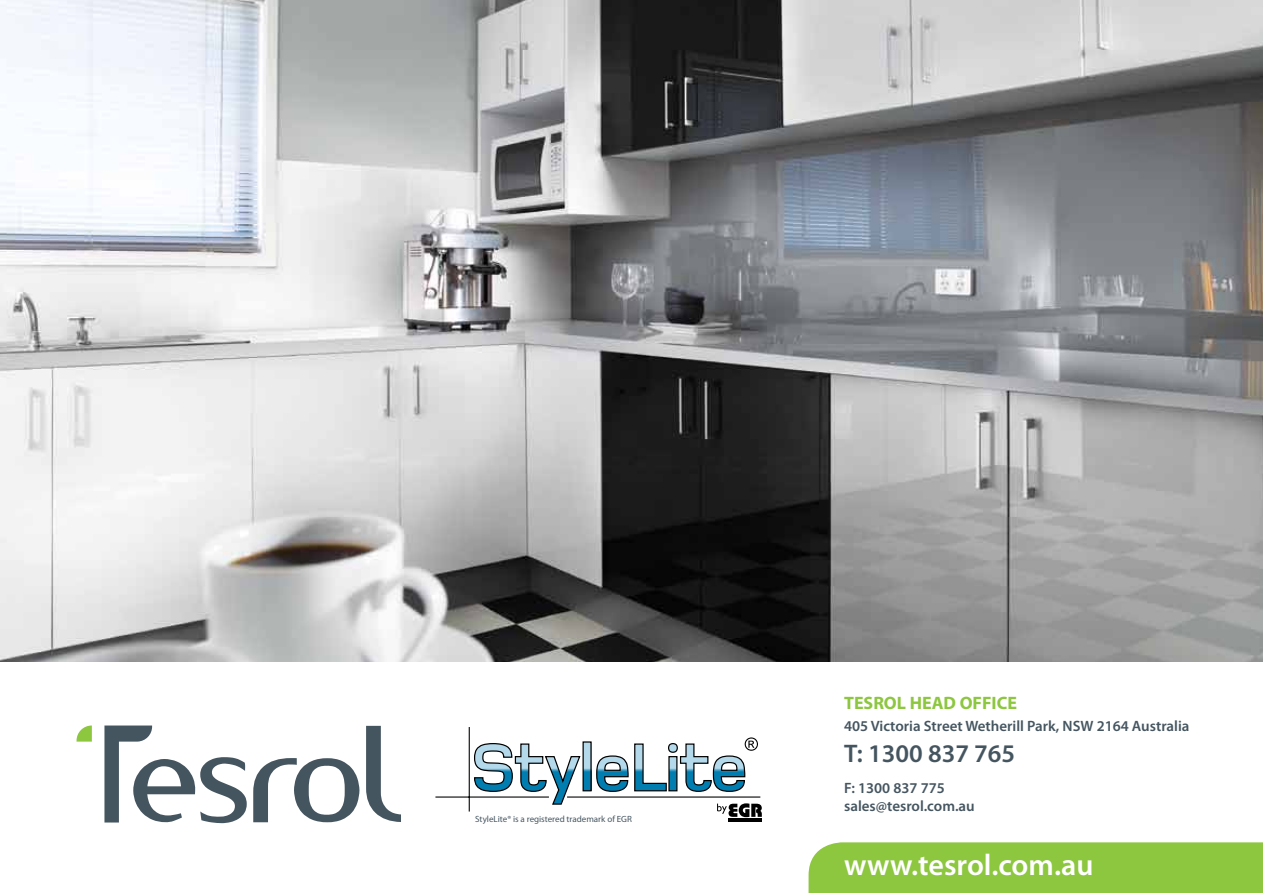
<style>
.page{position:relative;width:1263px;height:893px;background:#fff}
.page>*{position:absolute;margin:0;border:0;box-sizing:border-box;transform-origin:0 0}
.t1{font:600 30px "Myriad Pro";color:#fff}
.t2{font:600 25.5px "Myriad Pro";color:#455560}
.t3{font:700 18px "Myriad Pro";color:#8dc63f}
.t4{font:600 15px/18px "Myriad Pro";color:#455560}
.t5{font:9px "Myriad Pro";color:#455560}
</style>
<div class="page">
<img style="left:0;top:0;width:1263px;height:662px">
<div style="left:808px;top:842px;width:455px;height:51px;background:#8dc63f"></div>
<svg style="left:253px;top:758px;width:106px;height:64px"></svg>
<svg style="left:366px;top:726px;width:35px;height:96px"></svg>
<svg style="left:77px;top:725px;width:15px;height:17px"></svg>
<svg style="left:104px;top:725px;width:143px;height:98px"></svg>
<svg style="left:474px;top:743px;width:107px;height:62px"></svg>
<svg style="left:584px;top:743px;width:6px;height:46px"></svg>
<hr style="left:435px;top:796px;width:114px;height:2px;background:#000">
<hr style="left:567px;top:796px;width:193px;height:2px;background:#000">
<hr style="left:469px;top:727px;width:1px;height:84px;background:#000">
<svg style="left:596px;top:737px;width:162px;height:55px"></svg>
<hr style="left:728px;top:818px;width:34px;height:4px;background:#000">
<svg style="left:717px;top:803px;width:45px;height:14px"></svg>
<p class="t5" style="left:475px;top:813px;width:158px">StyleLite® is a registered trademark of EGR</p>
<p class="t3" style="left:844px;top:691px;width:174px">TESROL HEAD OFFICE</p>
<p class="t4" style="left:844px;top:717px;width:347px">405 Victoria Street Wetherill Park, NSW 2164 Australia</p>
<h2 class="t2" style="left:844px;top:737px;width:173px">T: 1300 837 765</h2>
<p class="t4" style="left:844px;top:778px;width:132px">F: 1300 837 775 sales@tesrol.com.au</p>
<h1 class="t1" style="left:844px;top:846px;width:251px">www.tesrol.com.au</h1>
</div>
